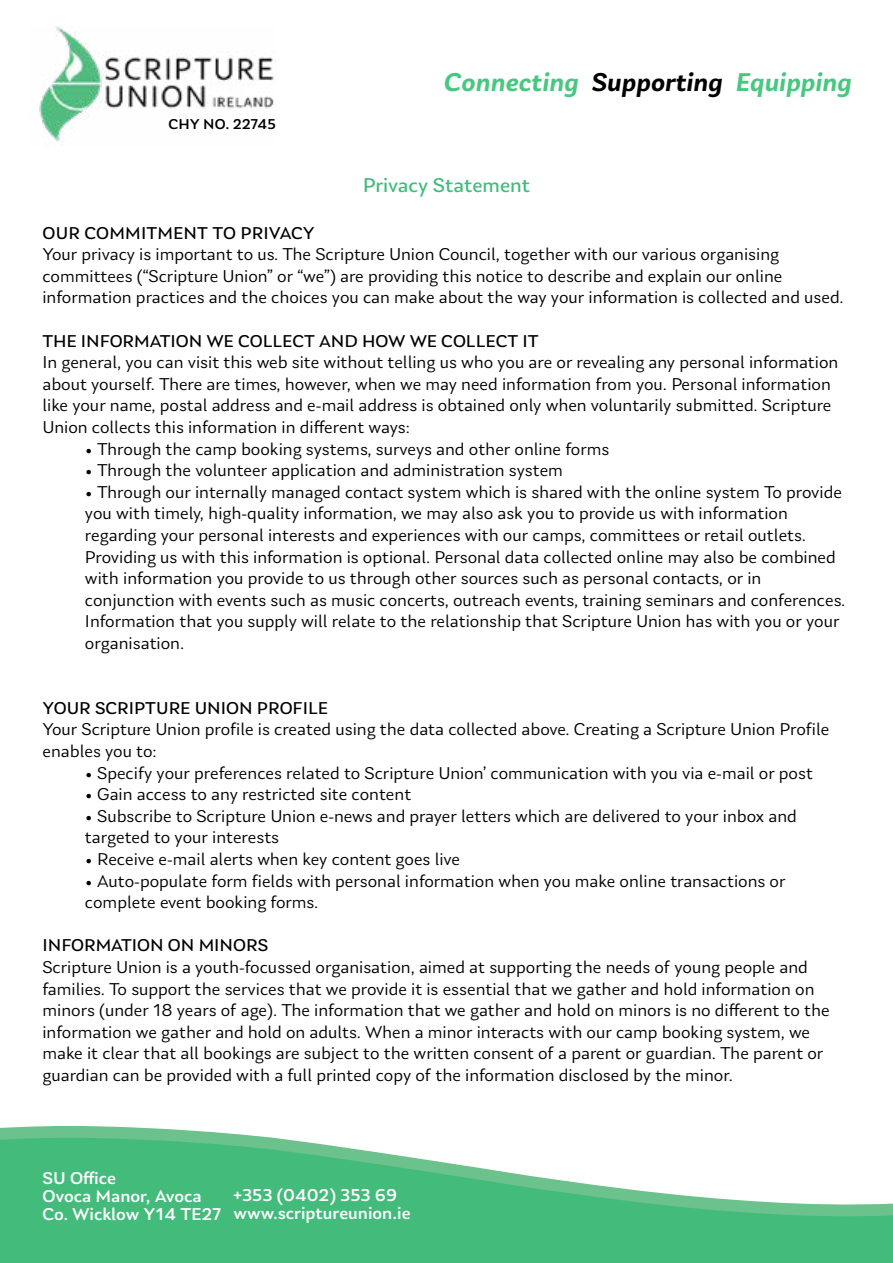
<style>
.page{position:relative;width:893px;height:1263px;background:#fff}
.page>*{position:absolute;margin:0;border:0;box-sizing:border-box;transform-origin:0 0}
.t1{font:italic 600 27px "Laca Text";color:#48c780}
.t2{font:21px "Laca Text";color:#42bb7b}
.t3{font:18px/21.6px "Laca Text";color:#000}
.t4{font:18px "Laca Text";color:#000}
.t5{font:500 18px/18px "Laca Text";color:#fff}
.t6{font:500 15px "Laca Text";color:#000}
.s1{color:#000}
</style>
<div class="page">
<img style="left:39px;top:27px;width:235px;height:115px">
<svg style="left:0;top:1126px;width:265px;height:11px;fill:#6bc28c"></svg>
<svg style="left:0;top:1137px;width:893px;height:126px;fill:#42bb7b"></svg>
<p class="t6" style="left:168px;top:115px;width:109px">CHY NO. 22745</p>
<h1 class="t1" style="left:444px;top:66px;width:409px">Connecting <span class="s1">Supporting</span> Equipping</h1>
<p class="t2" style="left:363px;top:173px;width:169px">Privacy Statement</p>
<p class="t4" style="left:43px;top:222px;width:274px">OUR COMMITMENT TO PRIVACY</p>
<p class="t3" style="left:42px;top:243px;width:803px">Your privacy is important to us. The Scripture Union Council, together with our various organising committees (“Scripture Union” or “we”) are providing this notice to describe and explain our online information practices and the choices you can make about the way your information is collected and used.</p>
<p class="t4" style="left:42px;top:330px;width:498px">THE INFORMATION WE COLLECT AND HOW WE COLLECT IT</p>
<p class="t3" style="left:42px;top:351px;width:797px">In general, you can visit this web site without telling us who you are or revealing any personal information about yourself. There are times, however, when we may need information from you. Personal information like your name, postal address and e-mail address is obtained only when voluntarily submitted. Scripture Union collects this information in different ways:</p>
<p class="t3" style="left:85px;top:438px;width:526px">• Through the camp booking systems, surveys and other online forms</p>
<p class="t3" style="left:85px;top:459px;width:479px">• Through the volunteer application and administration system</p>
<p class="t3" style="left:85px;top:481px;width:762px">• Through our internally managed contact system which is shared with the online system To provide you with timely, high-quality information, we may also ask you to provide us with information regarding your personal interests and experiences with our camps, committees or retail outlets.<br>Providing us with this information is optional. Personal data collected online may also be combined with information you provide to us through other sources such as personal contacts, or in conjunction with events such as music concerts, outreach events, training seminars and conferences.<br>Information that you supply will relate to the relationship that Scripture Union has with you or your organisation.</p>
<p class="t4" style="left:42px;top:697px;width:287px">YOUR SCRIPTURE UNION PROFILE</p>
<p class="t3" style="left:42px;top:719px;width:788px">Your Scripture Union profile is created using the data collected above. Creating a Scripture Union Profile enables you to:</p>
<p class="t3" style="left:85px;top:762px;width:729px">• Specify your preferences related to Scripture Union’ communication with you via e-mail or post</p>
<p class="t3" style="left:85px;top:783px;width:328px">• Gain access to any restricted site content</p>
<p class="t3" style="left:85px;top:805px;width:713px">• Subscribe to Scripture Union e-news and prayer letters which are delivered to your inbox and targeted to your interests</p>
<p class="t3" style="left:85px;top:848px;width:377px">• Receive e-mail alerts when key content goes live</p>
<p class="t3" style="left:85px;top:870px;width:702px">• Auto-populate form fields with personal information when you make online transactions or complete event booking forms.</p>
<p class="t4" style="left:42px;top:935px;width:227px">INFORMATION ON MINORS</p>
<p class="t3" style="left:42px;top:956px;width:789px">Scripture Union is a youth-focussed organisation, aimed at supporting the needs of young people and families. To support the services that we provide it is essential that we gather and hold information on minors (under 18 years of age). The information that we gather and hold on minors is no different to the information we gather and hold on adults. When a minor interacts with our camp booking system, we make it clear that all bookings are subject to the written consent of a parent or guardian. The parent or guardian can be provided with a full printed copy of the information disclosed by the minor.</p>
<p class="t5" style="left:43px;top:1169px;width:180px">SU Office<br>Ovoca Manor, Avoca<br>Co. Wicklow Y14 TE27</p>
<p class="t5" style="left:233px;top:1186px;width:179px">+353 (0402) 353 69 www.scriptureunion.ie</p>
</div>
